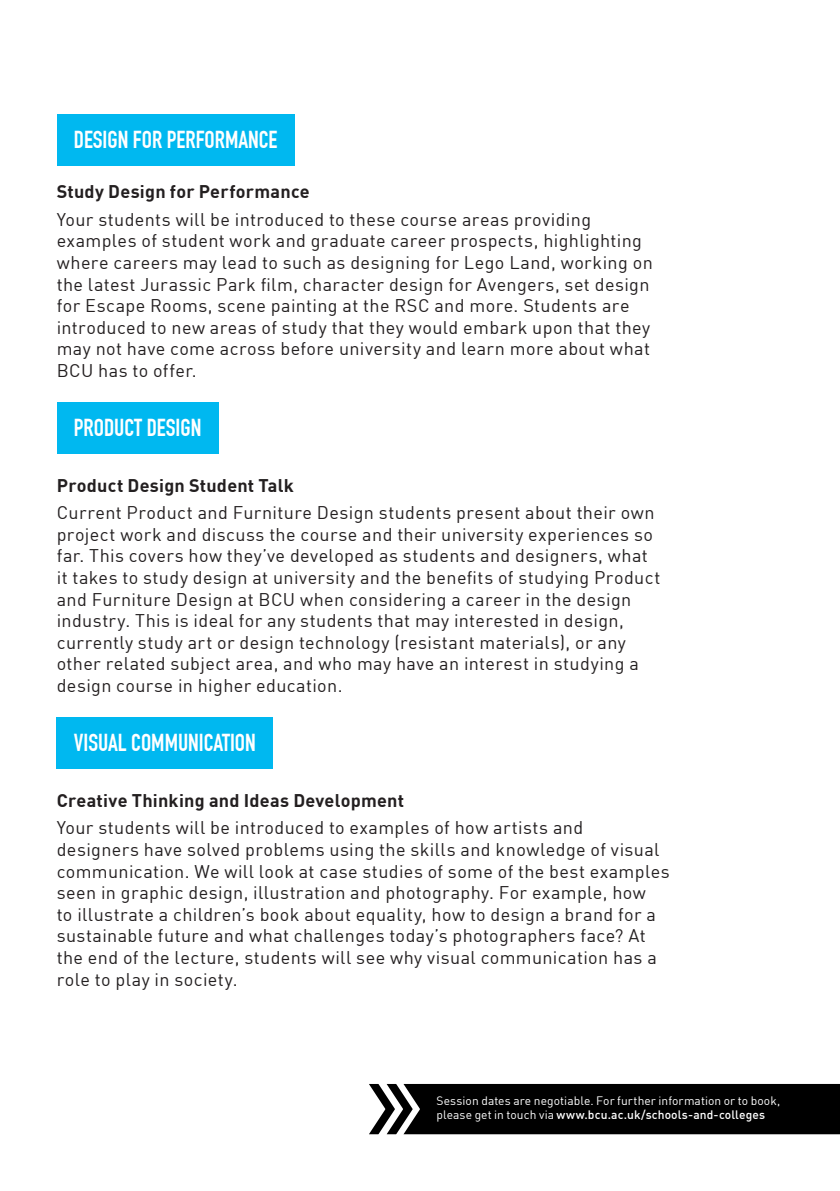
<style>
.page{position:relative;width:840px;height:1191px;background:#fff}
.page>*{position:absolute;margin:0;border:0;box-sizing:border-box;transform-origin:0 0}
.t1{font:700 24px "DIN Condensed";color:#fff}
.t2{font:18px/21.6px "DIN Offc";letter-spacing:.02em;color:#231f20}
.t3{font:700 18px "DIN Offc";letter-spacing:.015em;color:#231f20}
.t4{font:12px/14.4px "DIN Offc";letter-spacing:.005em;color:#fff}
.s1{font-weight:500}
</style>
<div class="page">
<div style="left:57px;top:114px;width:237px;height:51px;background:#00b8f0"></div>
<div style="left:57px;top:402px;width:161px;height:51px;background:#00b8f0"></div>
<div style="left:57px;top:717px;width:216px;height:51px;background:#00b8f0"></div>
<div style="left:369px;top:1084px;width:470px;height:50px;background:#000"></div>
<p class="t1" style="left:74px;top:126px;width:205px">DESIGN FOR PERFORMANCE</p>
<p class="t3" style="left:57px;top:180px;width:254px">Study Design for Performance</p>
<p class="t2" style="left:57px;top:208px;width:597px">Your students will be introduced to these course areas providing examples of student work and graduate career prospects, highlighting where careers may lead to such as designing for Lego Land, working on the latest Jurassic Park film, character design for Avengers, set design for Escape Rooms, scene painting at the RSC and more. Students are introduced to new areas of study that they would embark upon that they may not have come across before university and learn more about what BCU has to offer.</p>
<p class="t1" style="left:74px;top:414px;width:129px">PRODUCT DESIGN</p>
<p class="t3" style="left:57px;top:473px;width:238px">Product Design Student Talk</p>
<p class="t2" style="left:57px;top:501px;width:604px">Current Product and Furniture Design students present about their own project work and discuss the course and their university experiences so far. This covers how they’ve developed as students and designers, what it takes to study design at university and the benefits of studying Product and Furniture Design at BCU when considering a career in the design industry. This is ideal for any students that may interested in design, currently study art or design technology (resistant materials), or any other related subject area, and who may have an interest in studying a design course in higher education.</p>
<p class="t1" style="left:74px;top:729px;width:183px">VISUAL COMMUNICATION</p>
<p class="t3" style="left:57px;top:788px;width:349px">Creative Thinking and Ideas Development</p>
<p class="t2" style="left:57px;top:816px;width:614px">Your students will be introduced to examples of how artists and designers have solved problems using the skills and knowledge of visual communication. We will look at case studies of some of the best examples seen in graphic design, illustration and photography. For example, how<br>to illustrate a children’s book about equality, how to design a brand for a sustainable future and what challenges today’s photographers face? At the end of the lecture, students will see why visual communication has a role to play in society.</p>
<p class="t4" style="left:436px;top:1093px;width:345px">Session dates are negotiable. For further information or to book, please get in touch via <span class="s1">www.bcu.ac.uk/schools-and-colleges</span></p>
</div>
